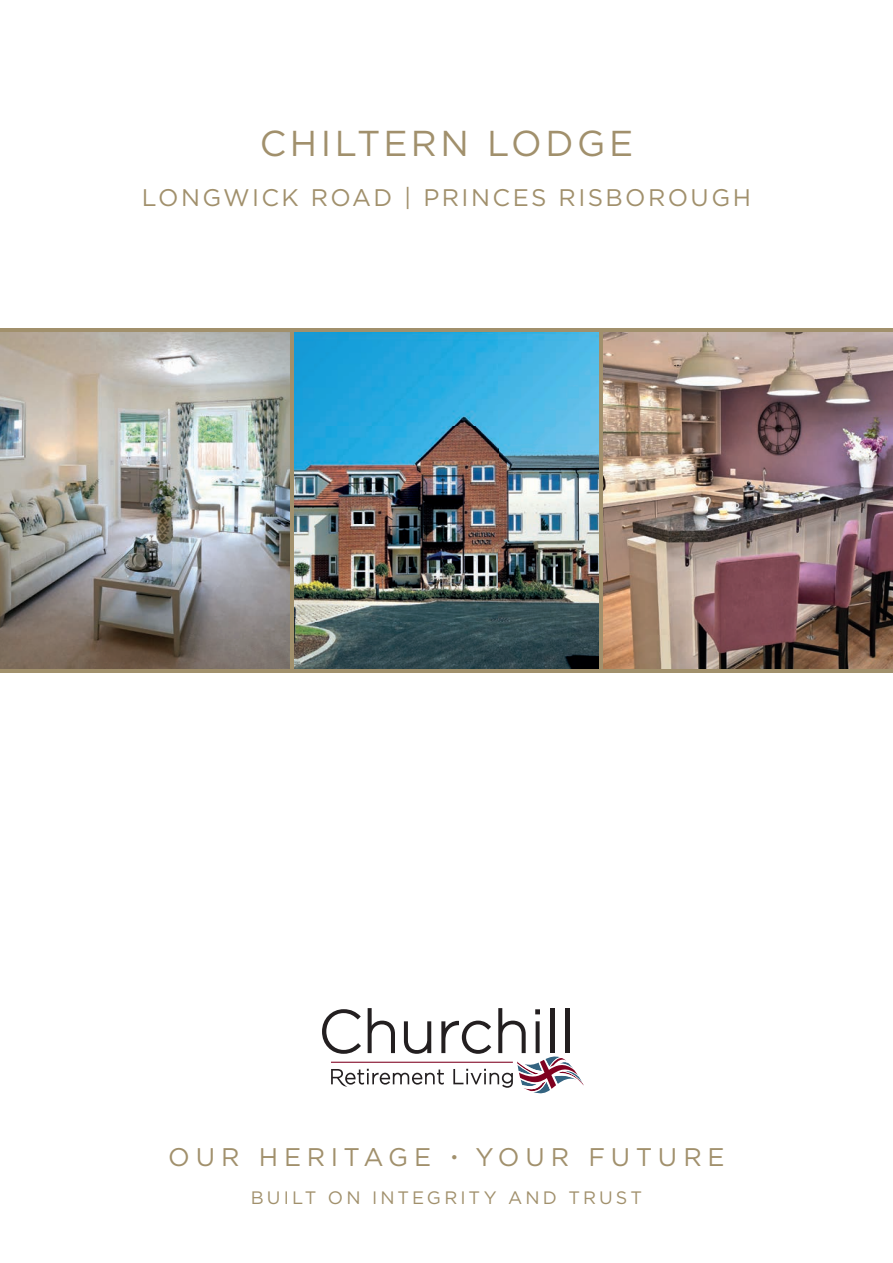
<style>
.page{position:relative;width:893px;height:1263px;background:#fff}
.page>*{position:absolute;margin:0;border:0;box-sizing:border-box;transform-origin:0 0}
.t1{font:36px "Gotham";letter-spacing:.1em;color:#a1906c}
.t2{font:25.5px "Gotham";letter-spacing:.225em;color:#a1906c}
.t3{font:24px "Gotham";letter-spacing:.1em;color:#a1906c}
.t4{font:18px "Gotham";letter-spacing:.17em;color:#a1906c}
.s1{font-size:16.5px}
</style>
<div class="page">
<svg style="left:322px;top:1008px;width:262px;height:86px"></svg>
<img style="left:293px;top:331px;width:307px;height:338px">
<img style="left:0;top:331px;width:290px;height:338px">
<img style="left:603px;top:331px;width:290px;height:338px">
<hr style="left:0;top:328px;width:893px;height:3px;background:#a1906c">
<hr style="left:0;top:669px;width:893px;height:3px;background:#a1906c">
<hr style="left:290px;top:329px;width:3px;height:340px;background:#a1906c">
<hr style="left:600px;top:329px;width:3px;height:340px;background:#a1906c">
<h1 class="t1" style="left:260px;top:121px;width:375px">CHILTERN LODGE</h1>
<p class="t3" style="left:142px;top:183px;width:611px">LONGWICK ROAD | PRINCES RISBOROUGH</p>
<p class="t2" style="left:168px;top:1141px;width:558px">OUR HERITAGE <span class="s1">•</span> YOUR FUTURE</p>
<p class="t4" style="left:251px;top:1186px;width:393px">BUILT ON INTEGRITY AND TRUST</p>
</div>
